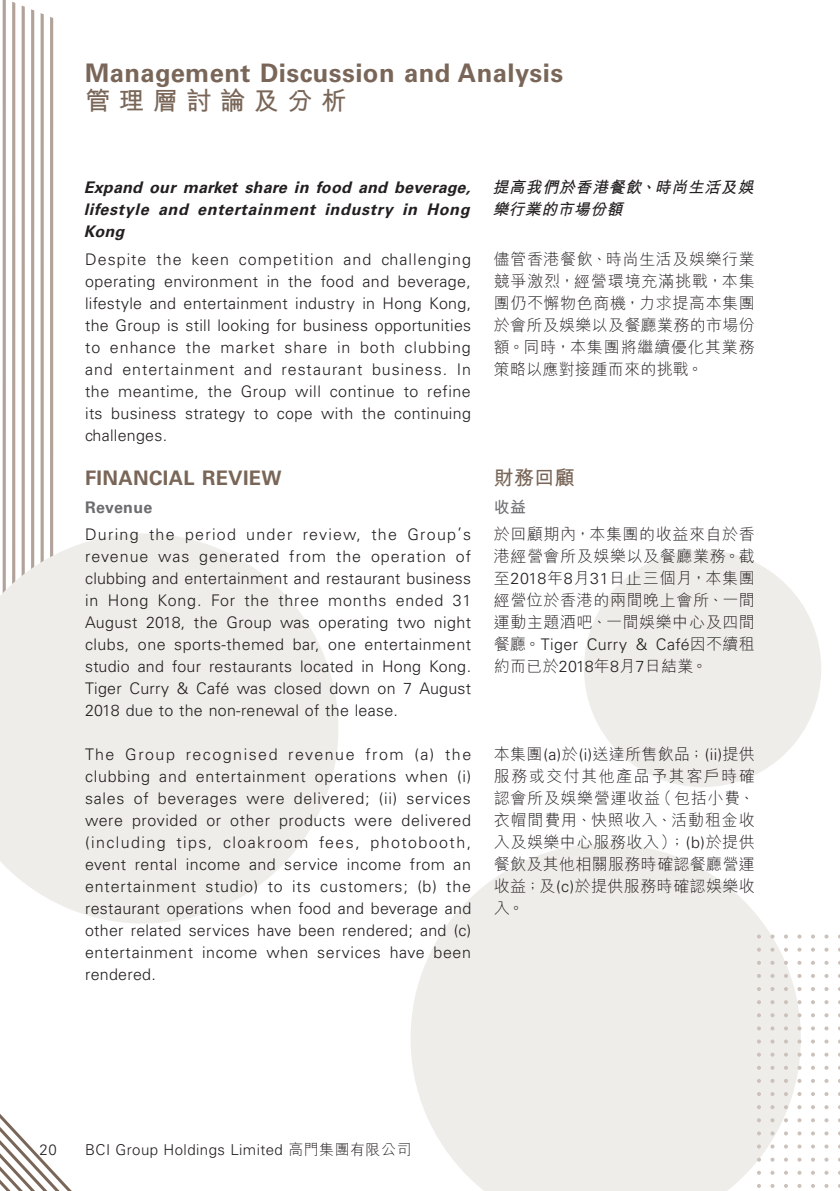
<style>
.page{position:relative;width:840px;height:1191px;background:#fff}
.page>*{position:absolute;margin:0;border:0;box-sizing:border-box;transform-origin:0 0}
.t1{font:700 25.6px "Univers LT Std";letter-spacing:.015em;color:#796658}
.t2{font:700 25.6px "M Hei HK";letter-spacing:.315em;color:#796658}
.t3{font:700 20px "Univers LT Std";letter-spacing:.015em;color:#796658}
.t4{font:700 20px "M Hei HK";color:#796658}
.t5{font:300 16px/22px "Univers LT Std";letter-spacing:.02em;color:#231f20;text-align:justify}
.t6{font:300 16px/22px "M Hei HK";letter-spacing:.035em;color:#231f20;text-align:justify}
.t7{font:italic 700 16px/22px "Univers LT Std";color:#231f20;text-align:justify}
.t8{font:italic 700 16px/22px "M Hei HK";color:#231f20}
.t9{font:700 16px "Univers LT Std";letter-spacing:.015em;color:#6c6d70}
.t10{font:700 16px "M Hei HK";color:#6c6d70}
.t11{font:300 15px "Univers LT Std";letter-spacing:.03em;color:#231f20}
.s1{font-family:"Univers LT Std"}
.s2{font-family:"M Hei HK"}
</style>
<div class="page">
<svg style="left:3px;top:0;width:3px;height:507px;background:#b4a79f"></svg>
<svg style="left:12px;top:2px;width:3px;height:505px;background:#b4a79f"></svg>
<svg style="left:22px;top:5px;width:3px;height:502px;background:#b6a9a0"></svg>
<svg style="left:31px;top:9px;width:3px;height:498px"></svg>
<svg style="left:41px;top:13px;width:3px;height:494px"></svg>
<svg style="left:50px;top:17px;width:3px;height:490px"></svg>
<div style="left:583px;top:550px;width:237px;height:237px;background:#efedea;border-radius:50%"></div>
<svg style="left:411px;top:843px;width:389px;height:348px;fill:#efedea"></svg>
<svg style="left:0;top:507px;width:338px;height:417px;fill:#efedea"></svg>
<svg style="left:0;top:1114px;width:72px;height:77px"></svg>
<svg style="left:756px;top:934px;width:4px;height:4px"></svg>
<svg style="left:770px;top:934px;width:4px;height:4px"></svg>
<svg style="left:783px;top:934px;width:4px;height:4px"></svg>
<svg style="left:797px;top:934px;width:4px;height:4px"></svg>
<svg style="left:824px;top:934px;width:4px;height:4px"></svg>
<svg style="left:756px;top:947px;width:4px;height:4px"></svg>
<svg style="left:770px;top:947px;width:4px;height:4px"></svg>
<svg style="left:783px;top:947px;width:4px;height:4px"></svg>
<svg style="left:797px;top:947px;width:4px;height:4px"></svg>
<svg style="left:824px;top:947px;width:4px;height:4px"></svg>
<svg style="left:756px;top:960px;width:4px;height:4px"></svg>
<svg style="left:770px;top:960px;width:4px;height:4px"></svg>
<svg style="left:783px;top:960px;width:4px;height:4px"></svg>
<svg style="left:797px;top:960px;width:4px;height:4px"></svg>
<svg style="left:824px;top:960px;width:4px;height:4px"></svg>
<svg style="left:756px;top:974px;width:4px;height:4px"></svg>
<svg style="left:770px;top:974px;width:4px;height:4px"></svg>
<svg style="left:783px;top:974px;width:4px;height:4px"></svg>
<svg style="left:797px;top:974px;width:4px;height:4px"></svg>
<svg style="left:811px;top:974px;width:3px;height:4px"></svg>
<svg style="left:824px;top:974px;width:4px;height:4px"></svg>
<svg style="left:756px;top:987px;width:4px;height:4px"></svg>
<svg style="left:770px;top:987px;width:4px;height:4px"></svg>
<svg style="left:783px;top:987px;width:4px;height:4px"></svg>
<svg style="left:797px;top:987px;width:4px;height:4px"></svg>
<svg style="left:811px;top:987px;width:3px;height:4px"></svg>
<svg style="left:824px;top:987px;width:4px;height:4px"></svg>
<svg style="left:756px;top:1000px;width:4px;height:4px"></svg>
<svg style="left:770px;top:1000px;width:4px;height:4px"></svg>
<svg style="left:783px;top:1000px;width:4px;height:4px"></svg>
<svg style="left:797px;top:1000px;width:4px;height:4px"></svg>
<svg style="left:811px;top:1000px;width:3px;height:4px"></svg>
<svg style="left:824px;top:1000px;width:4px;height:4px"></svg>
<svg style="left:756px;top:1013px;width:4px;height:4px"></svg>
<svg style="left:770px;top:1013px;width:4px;height:4px"></svg>
<svg style="left:783px;top:1013px;width:4px;height:4px"></svg>
<svg style="left:797px;top:1013px;width:4px;height:4px"></svg>
<svg style="left:824px;top:1013px;width:4px;height:4px"></svg>
<svg style="left:756px;top:1026px;width:4px;height:4px"></svg>
<svg style="left:770px;top:1026px;width:4px;height:4px"></svg>
<svg style="left:783px;top:1026px;width:4px;height:4px"></svg>
<svg style="left:797px;top:1026px;width:4px;height:4px"></svg>
<svg style="left:824px;top:1026px;width:4px;height:4px"></svg>
<svg style="left:756px;top:1039px;width:4px;height:4px"></svg>
<svg style="left:770px;top:1039px;width:4px;height:4px"></svg>
<svg style="left:783px;top:1039px;width:4px;height:4px"></svg>
<svg style="left:797px;top:1039px;width:4px;height:4px"></svg>
<svg style="left:824px;top:1039px;width:4px;height:4px"></svg>
<svg style="left:756px;top:1052px;width:4px;height:4px"></svg>
<svg style="left:770px;top:1052px;width:4px;height:4px"></svg>
<svg style="left:783px;top:1052px;width:4px;height:4px"></svg>
<svg style="left:797px;top:1052px;width:4px;height:4px"></svg>
<svg style="left:824px;top:1052px;width:4px;height:4px"></svg>
<svg style="left:756px;top:1065px;width:4px;height:4px"></svg>
<svg style="left:770px;top:1065px;width:4px;height:4px"></svg>
<svg style="left:783px;top:1065px;width:4px;height:4px"></svg>
<svg style="left:797px;top:1065px;width:4px;height:4px"></svg>
<svg style="left:824px;top:1065px;width:4px;height:4px"></svg>
<svg style="left:756px;top:1078px;width:4px;height:5px"></svg>
<svg style="left:770px;top:1078px;width:4px;height:5px"></svg>
<svg style="left:783px;top:1078px;width:4px;height:5px"></svg>
<svg style="left:797px;top:1078px;width:4px;height:5px"></svg>
<svg style="left:811px;top:1079px;width:3px;height:4px"></svg>
<svg style="left:824px;top:1079px;width:4px;height:4px"></svg>
<svg style="left:756px;top:1092px;width:4px;height:4px"></svg>
<svg style="left:770px;top:1092px;width:4px;height:4px"></svg>
<svg style="left:783px;top:1092px;width:4px;height:4px"></svg>
<svg style="left:797px;top:1092px;width:4px;height:4px"></svg>
<svg style="left:811px;top:1092px;width:3px;height:4px"></svg>
<svg style="left:824px;top:1092px;width:4px;height:4px"></svg>
<svg style="left:756px;top:1105px;width:4px;height:4px"></svg>
<svg style="left:770px;top:1105px;width:4px;height:4px"></svg>
<svg style="left:783px;top:1105px;width:4px;height:4px"></svg>
<svg style="left:797px;top:1105px;width:4px;height:4px"></svg>
<svg style="left:811px;top:1105px;width:3px;height:4px"></svg>
<svg style="left:824px;top:1105px;width:4px;height:4px"></svg>
<svg style="left:756px;top:1118px;width:4px;height:4px"></svg>
<svg style="left:770px;top:1118px;width:4px;height:4px"></svg>
<svg style="left:783px;top:1118px;width:4px;height:4px"></svg>
<svg style="left:797px;top:1118px;width:4px;height:4px"></svg>
<svg style="left:824px;top:1118px;width:4px;height:4px"></svg>
<svg style="left:756px;top:1131px;width:4px;height:4px"></svg>
<svg style="left:770px;top:1131px;width:4px;height:4px"></svg>
<svg style="left:783px;top:1131px;width:4px;height:4px"></svg>
<svg style="left:797px;top:1131px;width:4px;height:4px"></svg>
<svg style="left:824px;top:1131px;width:4px;height:4px"></svg>
<svg style="left:756px;top:1144px;width:4px;height:4px"></svg>
<svg style="left:770px;top:1144px;width:4px;height:4px"></svg>
<svg style="left:783px;top:1144px;width:4px;height:4px"></svg>
<svg style="left:797px;top:1144px;width:4px;height:4px"></svg>
<svg style="left:824px;top:1144px;width:4px;height:4px"></svg>
<svg style="left:756px;top:1157px;width:4px;height:4px"></svg>
<svg style="left:770px;top:1157px;width:4px;height:4px"></svg>
<svg style="left:783px;top:1157px;width:4px;height:4px"></svg>
<svg style="left:797px;top:1157px;width:4px;height:4px"></svg>
<svg style="left:824px;top:1157px;width:4px;height:4px"></svg>
<svg style="left:756px;top:1170px;width:4px;height:4px"></svg>
<svg style="left:770px;top:1170px;width:4px;height:4px"></svg>
<svg style="left:783px;top:1170px;width:4px;height:4px"></svg>
<svg style="left:797px;top:1170px;width:4px;height:4px"></svg>
<svg style="left:824px;top:1170px;width:4px;height:4px"></svg>
<svg style="left:756px;top:1183px;width:4px;height:4px"></svg>
<svg style="left:770px;top:1183px;width:4px;height:4px"></svg>
<svg style="left:783px;top:1183px;width:4px;height:4px"></svg>
<svg style="left:797px;top:1183px;width:4px;height:4px"></svg>
<h1 class="t1" style="left:85px;top:58px;width:479px">Management Discussion and Analysis</h1>
<h1 class="t2" style="left:85px;top:82px;width:263px">管理層討論及分析</h1>
<p class="t7" style="left:84px;top:176px;width:392px">Expand our market share in food and beverage, lifestyle and entertainment industry in Hong Kong</p>
<p class="t5" style="left:85px;top:248px;width:387px">Despite the keen competition and challenging operating environment in the food and beverage, lifestyle and entertainment industry in Hong Kong, the Group is still looking for business opportunities to enhance the market share in both clubbing and entertainment and restaurant business. In the meantime, the Group will continue to refine its business strategy to cope with the continuing challenges.</p>
<p class="t3" style="left:85px;top:466px;width:198px">FINANCIAL REVIEW</p>
<p class="t9" style="left:85px;top:497px;width:69px">Revenue</p>
<p class="t5" style="left:85px;top:523px;width:387px">During the period under review, the Group’s revenue was generated from the operation of clubbing and entertainment and restaurant business in Hong Kong. For the three months ended 31<br>August 2018, the Group was operating two night clubs, one sports-themed bar, one entertainment studio and four restaurants located in Hong Kong.<br>Tiger Curry &amp; Café was closed down on 7 August 2018 due to the non-renewal of the lease.</p>
<p class="t5" style="left:85px;top:743px;width:387px">The Group recognised revenue from (a) the clubbing and entertainment operations when (i) sales of beverages were delivered; (ii) services were provided or other products were delivered (including tips, cloakroom fees, photobooth, event rental income and service income from an entertainment studio) to its customers; (b) the restaurant operations when food and beverage and other related services have been rendered; and (c) entertainment income when services have been rendered.</p>
<p class="t8" style="left:492px;top:175px;width:267px">提高我們於香港餐飲、時尚生活及娛樂行業的市場份額</p>
<p class="t6" style="left:493px;top:247px;width:262px">儘管香港餐飲、時尚生活及娛樂行業競爭激烈，經營環境充滿挑戰，本集團仍不懈物色商機，力求提高本集團於會所及娛樂以及餐廳業務的市場份額。同時，本集團將繼續優化其業務策略以應對接踵而來的挑戰。</p>
<p class="t4" style="left:493px;top:463px;width:83px">財務回顧</p>
<p class="t10" style="left:493px;top:495px;width:34px">收益</p>
<p class="t6" style="left:493px;top:522px;width:262px">於回顧期內，本集團的收益來自於香港經營會所及娛樂以及餐廳業務。截至<span class="s1">2018</span>年<span class="s1">8</span>月<span class="s1">31</span>日止三個月，本集團經營位於香港的兩間晚上會所、一間運動主題酒吧、一間娛樂中心及四間</p>
<p class="t5" style="left:493px;top:633px;width:262px"><span class="s2">餐廳。</span>Tiger Curry &amp; Café<span class="s2">因不續租</span></p>
<p class="t6" style="left:493px;top:654px;width:215px">約而已於<span class="s1">2018</span>年<span class="s1">8</span>月<span class="s1">7</span>日結業。</p>
<p class="t6" style="left:493px;top:742px;width:262px">本集團<span class="s1">(a)</span>於<span class="s1">(i)</span>送達所售飲品；<span class="s1">(ii)</span>提供服務或交付其他產品予其客戶時確認會所及娛樂營運收益（包括小費、衣帽間費用、快照收入、活動租金收入及娛樂中心服務收入）；<span class="s1">(b)</span>於提供餐飲及其他相關服務時確認餐廳營運收益；及<span class="s1">(c)</span>於提供服務時確認娛樂收入。</p>
<p class="t11" style="left:40px;top:1140px;width:19px">20</p>
<p class="t11" style="left:85px;top:1140px;width:328px">BCI Group Holdings Limited <span class="s2">高門集團有限公司</span></p>
</div>
